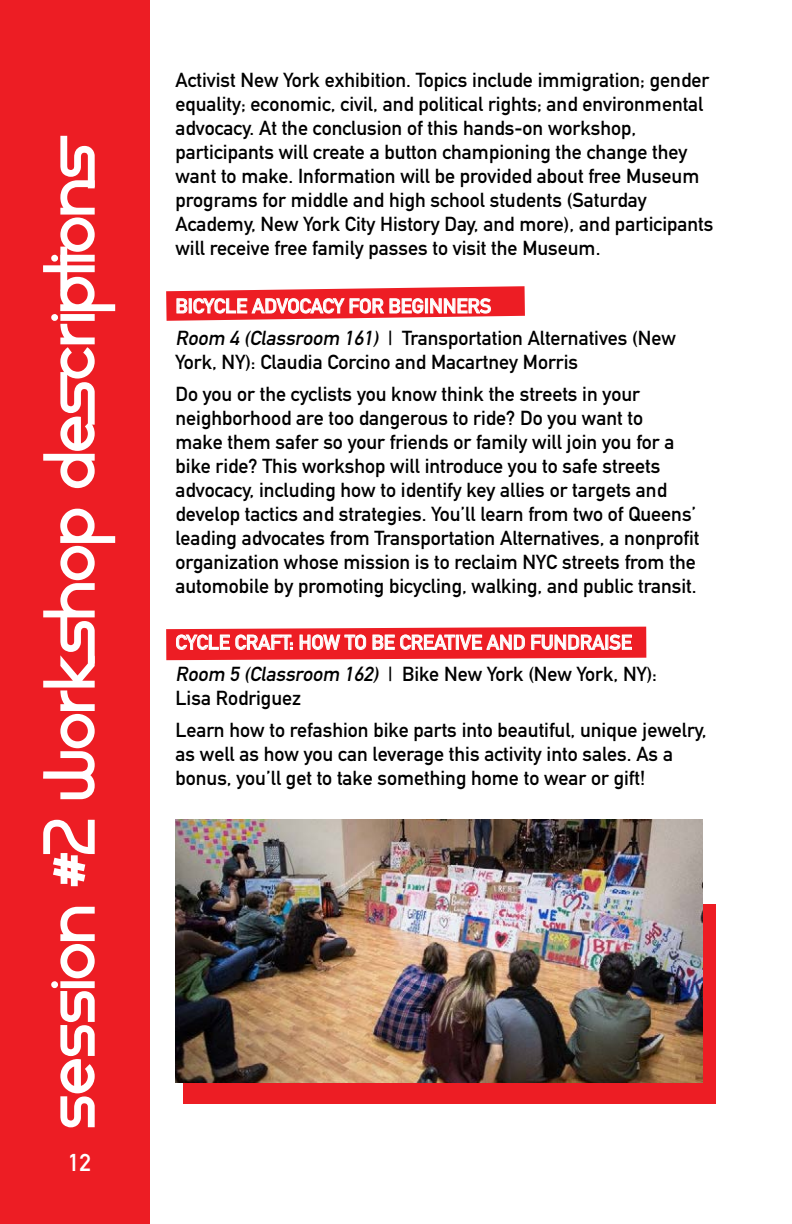
<style>
.page{position:relative;width:792px;height:1224px;background:#fff}
.page>*{position:absolute;margin:0;border:0;box-sizing:border-box;transform-origin:0 0}
.t1{font:60px "Star Avenue";color:#fff}
.t2{font:700 24px "DIN Alternate";color:#fff}
.t3{font:700 20px/24px "DIN Alternate";color:#000}
.t4{font:700 20px/32px "DIN Alternate";color:#fff}
.s1{color:#fff}
.s2{font-style:italic}
.s3{font-style:italic;color:#000}
.s4{color:#000}
</style>
<div class="page">
<div style="left:0;top:0;width:150px;height:1224px;background:#ed1d24"></div>
<svg style="left:166px;top:286px;width:359px;height:35px;background:#f26065"></svg>
<svg style="left:166px;top:627px;width:480px;height:33px;background:#f05055"></svg>
<div style="left:184px;top:905px;width:532px;height:199px;background:#ed1d24"></div>
<img style="left:176px;top:819px;width:526px;height:264px">
<h1 class="t1" style="left:35px;top:1129px;width:1004px;rotate:-90deg">session #2 WORKSHOP DESCRIPTIONS</h1>
<p class="t2" style="left:68px;top:1144px;width:25px">12</p>
<p class="t3" style="left:176px;top:67px;width:539px">Activist New York exhibition. Topics include immigration; gender equality; economic, civil, and political rights; and environmental advocacy. At the conclusion of this hands-on workshop, participants will create a button championing the change they want to make. Information will be provided about free Museum programs for middle and high school students (Saturday Academy, New York City History Day, and more), and participants will receive free family passes to visit the Museum.</p>
<p class="t3" style="left:176px;top:289px;width:502px;line-height:32px"><span class="s1">BICYCLE ADVOCACY FOR BEGINNERS<br></span><span class="s2">Room 4 (Classroom 161)</span> | Transportation Alternatives (New</p>
<p class="t3" style="left:176px;top:345px;width:466px;line-height:32px">York, NY): Claudia Corcino and Macartney Morris<br>Do you or the cyclists you know think the streets in your</p>
<p class="t3" style="left:176px;top:405px;width:525px">neighborhood are too dangerous to ride? Do you want to<br>make them safer so your friends or family will join you for a bike ride? This workshop will introduce you to safe streets advocacy, including how to identify key allies or targets and develop tactics and strategies. You’ll learn from two of Queens’ leading advocates from Transportation Alternatives, a nonprofit organization whose mission is to reclaim NYC streets from the automobile by promoting bicycling, walking, and public transit.</p>
<p class="t4" style="left:176px;top:625px;width:483px">CYCLE CRAFT: HOW TO BE CREATIVE AND FUNDRAISE<br><span class="s3">Room 5 (Classroom 162)</span> <span class="s4">| Bike New York (New York, NY):</span></p>
<p class="t3" style="left:176px;top:681px;width:533px;line-height:32px">Lisa Rodriguez<br>Learn how to refashion bike parts into beautiful, unique jewelry,</p>
<p class="t3" style="left:176px;top:741px;width:499px">as well as how you can leverage this activity into sales. As a bonus, you’ll get to take something home to wear or gift!</p>
</div>
